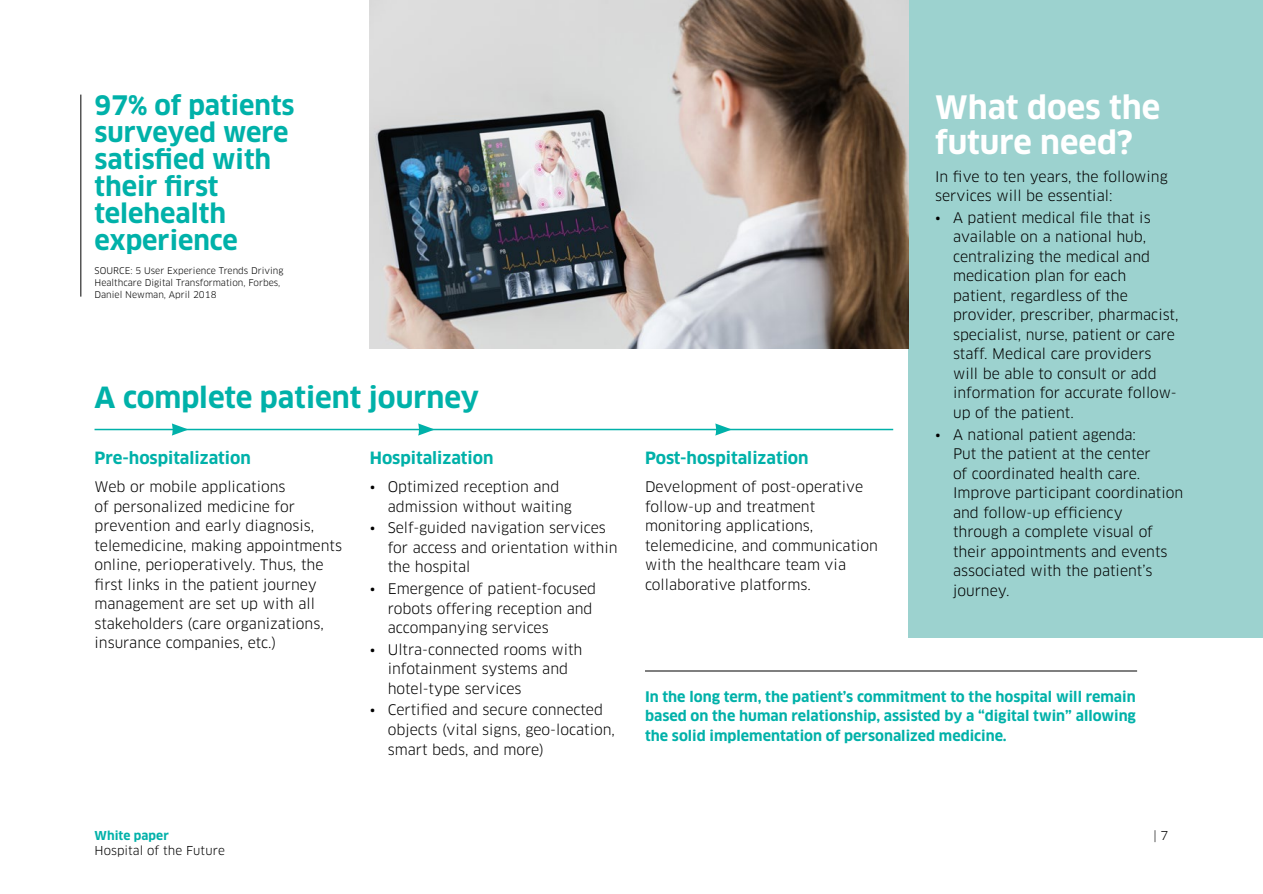
<style>
.page{position:relative;width:1263px;height:894px;background:#fff}
.page>*{position:absolute;margin:0;border:0;box-sizing:border-box;transform-origin:0 0}
.t1{font:700 31.5px/34.2px "Clan OT";color:#fff}
.t2{font:700 28.5px "Clan OT";color:#00b1a9}
.t3{font:700 26.25px/27px "Clan OT";color:#00b1a9}
.t4{font:700 16.5px "Clan OT";color:#00b1a9}
.t5{font:14.25px/19.5px "Clan OT";color:#000}
.t6{font:700 14.25px/19.5px "Clan OT";color:#00b1a9;text-align:justify}
.t7{font:12px "Clan OT";letter-spacing:.005em;color:#000}
.t8{font:700 12px "Clan OT";letter-spacing:.01em;color:#00b1a9}
.t9{font:9px/12px "Clan OT";color:#000}
</style>
<div class="page">
<div style="left:908px;top:0;width:355px;height:638px;background:#9cd2cf"></div>
<hr style="left:94px;top:428px;width:80px;height:2px;background:#00b1a9">
<svg style="left:172px;top:423px;width:16px;height:12px"></svg>
<hr style="left:181px;top:428px;width:239px;height:2px;background:#00b1a9">
<svg style="left:418px;top:423px;width:17px;height:12px"></svg>
<hr style="left:421px;top:428px;width:296px;height:2px;background:#00b1a9">
<svg style="left:715px;top:423px;width:17px;height:12px"></svg>
<hr style="left:719px;top:428px;width:174px;height:2px;background:#00b1a9">
<img style="left:370px;top:0;width:538px;height:348px">
<hr style="left:81px;top:95px;width:1px;height:201px;background:#000">
<hr style="left:645px;top:670px;width:492px;height:1px;background:#000">
<h3 class="t3" style="left:94px;top:92px;width:201px">97% of patients surveyed were satisfied with their first telehealth experience</h3>
<p class="t9" style="left:94px;top:265px;width:190px">SOURCE: 5 User Experience Trends Driving<br>Healthcare Digital Transformation, Forbes,<br>Daniel Newman, April 2018</p>
<h2 class="t2" style="left:94px;top:380px;width:386px">A complete patient journey</h2>
<p class="t4" style="left:94px;top:448px;width:158px">Pre-hospitalization</p>
<p class="t5" style="left:94px;top:477px;width:249px">Web or mobile applications<br>of personalized medicine for prevention and early diagnosis, telemedicine, making appointments online, perioperatively. Thus, the first links in the patient journey management are set up with all stakeholders (care organizations, insurance companies, etc.)</p>
<p class="t4" style="left:370px;top:448px;width:125px">Hospitalization</p>
<p class="t5" style="left:388px;top:477px;width:186px;text-indent:-18px">• Optimized reception and admission without waiting</p>
<p class="t5" style="left:388px;top:518px;width:231px;text-indent:-18px">• Self-guided navigation services for access and orientation within the hospital</p>
<p class="t5" style="left:388px;top:579px;width:210px;text-indent:-18px">• Emergence of patient-focused robots offering reception and accompanying services</p>
<p class="t5" style="left:388px;top:639px;width:196px;text-indent:-18px">• Ultra-connected rooms with infotainment systems and hotel-type services</p>
<p class="t5" style="left:388px;top:700px;width:229px;text-indent:-18px">• Certified and secure connected objects (vital signs, geo-location, smart beds, and more)</p>
<p class="t4" style="left:645px;top:448px;width:165px">Post-hospitalization</p>
<p class="t5" style="left:645px;top:477px;width:234px">Development of post-operative follow-up and treatment monitoring applications, telemedicine, and communication with the healthcare team via collaborative platforms.</p>
<h1 class="t1" style="left:935px;top:91px;width:227px">What does the future need?</h1>
<p class="t5" style="left:935px;top:167px;width:234px">In five to ten years, the following services will be essential:</p>
<p class="t5" style="left:953px;top:208px;width:227px;text-indent:-18px">• A patient medical file that is available on a national hub, centralizing the medical and medication plan for each patient, regardless of the provider, prescriber, pharmacist, specialist, nurse, patient or care staff. Medical care providers will be able to consult or add information for accurate follow&shy;up of the patient.</p>
<p class="t5" style="left:953px;top:424px;width:232px;text-indent:-18px">• A national patient agenda:<br>Put the patient at the center<br>of coordinated health care.<br>Improve participant coordination and follow-up efficiency<br>through a complete visual of their appointments and events associated with the patient’s journey.</p>
<p class="t6" style="left:645px;top:686px;width:492px">In the long term, the patient’s commitment to the hospital will remain based on the human relationship, assisted by a “digital twin” allowing the solid implementation of personalized medicine.</p>
<p class="t8" style="left:94px;top:828px;width:76px">White paper</p>
<p class="t7" style="left:94px;top:843px;width:132px">Hospital of the Future</p>
<p class="t7" style="left:1153px;top:828px;width:16px">| 7</p>
</div>
